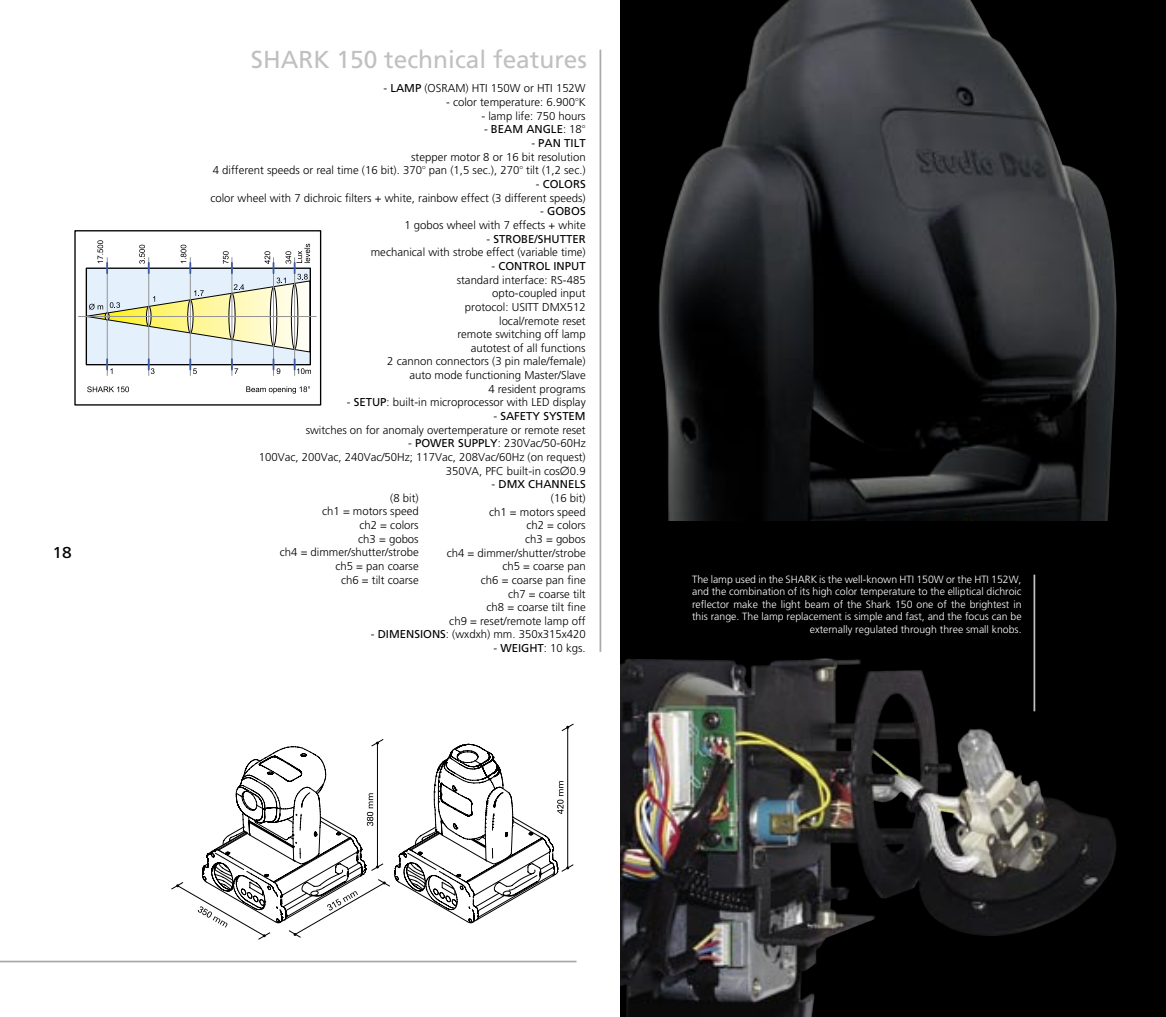
<style>
.page{position:relative;width:1166px;height:1017px;background:#fff}
.page>*{position:absolute;margin:0;border:0;box-sizing:border-box;transform-origin:0 0}
.t1{font:24.5px "Frutiger";color:#c0c0c0}
.t2{font:15.75px "Frutiger";color:#000;scale:1.1 1}
.t3{font:300 11.38px/13.7px "Frutiger";color:#000;text-align:right}
.t4{font:11.38px "Frutiger";color:#000}
.t5{font:300 10.5px/12.6px "Frutiger";color:#fff;text-align:right}
.s1{font-weight:400}
.s2{font-family:"Futura BT"}
.s3{font-weight:300}
.s4{font-family:"Futura BT";font-weight:300}
</style>
<div class="page">
<div style="left:620px;top:0;width:546px;height:1017px;background:#000"></div>
<svg style="left:171px;top:723px;width:403px;height:217px"></svg>
<hr style="left:0;top:961px;width:576px;height:1px;background:#aaa">
<img style="left:658px;top:0;width:459px;height:521px">
<hr style="left:599px;top:50px;width:2px;height:602px;background:#aaa">
<img style="left:620px;top:658px;width:497px;height:359px">
<hr style="left:1033px;top:575px;width:2px;height:136px;background:#c0c0c0">
<div style="left:86px;top:268px;width:224px;height:97px;background:#e4f0fb"></div>
<div style="left:86px;top:268px;width:225px;height:97px;border:1px solid #000"></div>
<svg style="left:87px;top:386px;width:42px;height:6px"></svg>
<svg style="left:246px;top:386px;width:64px;height:8px"></svg>
<div style="left:74px;top:230px;width:247px;height:176px;border:1px solid #000"></div>
<hr style="left:107px;top:257px;width:1px;height:119px;background:#939393">
<hr style="left:148px;top:257px;width:1px;height:119px;background:#939393">
<hr style="left:190px;top:257px;width:1px;height:119px;background:#939393">
<hr style="left:232px;top:257px;width:1px;height:119px;background:#939393">
<hr style="left:273px;top:257px;width:1px;height:119px;background:#939393">
<hr style="left:294px;top:257px;width:1px;height:119px;background:#939393">
<hr style="left:78px;top:316px;width:239px;height:1px;background:#939393">
<svg style="left:106px;top:359px;width:6px;height:15px"></svg>
<svg style="left:148px;top:359px;width:6px;height:15px"></svg>
<svg style="left:189px;top:359px;width:8px;height:15px"></svg>
<svg style="left:231px;top:359px;width:7px;height:15px"></svg>
<svg style="left:273px;top:359px;width:7px;height:15px"></svg>
<svg style="left:294px;top:359px;width:17px;height:15px"></svg>
<svg style="left:86px;top:240px;width:224px;height:112px"></svg>
<h2 class="t2" style="left:52px;top:543px;width:19px">18</h2>
<p class="t1" style="left:251px;top:45px;width:338px">SHARK 150 technical features</p>
<p class="t3" style="left:383px;top:82px;width:204px">- <span class="s1">LAMP</span> (OSRAM) HTI 150W or HTI 152W</p>
<p class="t3" style="left:446px;top:95px;width:141px">- color temperature: 6.900<span class="s2">°</span>K</p>
<p class="t3" style="left:481px;top:109px;width:106px">- lamp life: 750 hours</p>
<p class="t4" style="left:484px;top:123px;width:103px"><span class="s3">-</span> BEAM ANGLE<span class="s3">: 18</span><span class="s4">°</span></p>
<p class="t4" style="left:531px;top:136px;width:56px"><span class="s3">-</span> PAN TILT</p>
<p class="t3" style="left:411px;top:150px;width:176px">stepper motor 8 or 16 bit resolution</p>
<p class="t3" style="left:213px;top:164px;width:374px">4 different speeds or real time (16 bit). 370<span class="s2">°</span> pan (1,5 sec.), 270<span class="s2">°</span> tilt (1,2 sec.)</p>
<p class="t4" style="left:536px;top:177px;width:51px"><span class="s3">-</span> COLORS</p>
<p class="t3" style="left:210px;top:191px;width:377px">color wheel with 7 dichroic filters + white, rainbow effect (3 different speeds)</p>
<p class="t4" style="left:540px;top:205px;width:47px"><span class="s3">-</span> GOBOS</p>
<p class="t3" style="left:404px;top:218px;width:183px">1 gobos wheel with 7 effects + white</p>
<p class="t4" style="left:486px;top:232px;width:101px"><span class="s3">-</span> STROBE/SHUTTER</p>
<p class="t3" style="left:371px;top:245px;width:216px">mechanical with strobe effect (variable time)</p>
<p class="t4" style="left:491px;top:259px;width:96px"><span class="s3">-</span> CONTROL INPUT</p>
<p class="t3" style="left:457px;top:273px;width:130px">standard interface: RS-485</p>
<p class="t3" style="left:492px;top:286px;width:95px">opto-coupled input</p>
<p class="t3" style="left:465px;top:300px;width:122px">protocol: USITT DMX512</p>
<p class="t3" style="left:499px;top:314px;width:88px">local/remote reset</p>
<p class="t3" style="left:457px;top:327px;width:130px">remote switching off lamp</p>
<p class="t3" style="left:471px;top:341px;width:117px">autotest of all functions</p>
<p class="t3" style="left:387px;top:355px;width:200px">2 cannon connectors (3 pin male/female)</p>
<p class="t3" style="left:409px;top:368px;width:178px">auto mode functioning Master/Slave</p>
<p class="t3" style="left:488px;top:382px;width:99px">4 resident programs</p>
<p class="t3" style="left:347px;top:396px;width:240px">- <span class="s1">SETUP</span>: built-in microprocessor with LED display</p>
<p class="t4" style="left:493px;top:409px;width:94px"><span class="s3">-</span> SAFETY SYSTEM</p>
<p class="t3" style="left:306px;top:423px;width:281px">switches on for anomaly overtemperature or remote reset</p>
<p class="t3" style="left:259px;top:437px;width:328px">- <span class="s1">POWER SUPPLY</span>: 230Vac/50-60Hz<br>100Vac, 200Vac, 240Vac/50Hz; 117Vac, 208Vac/60Hz (on request)</p>
<p class="t3" style="left:446px;top:464px;width:141px">350VA, PFC built-in cos<span class="s2">Ø</span>0.9</p>
<p class="t4" style="left:491px;top:478px;width:96px"><span class="s3">-</span> DMX CHANNELS</p>
<p class="t3" style="left:551px;top:491px;width:36px">(16 bit)</p>
<p class="t3" style="left:489px;top:505px;width:98px">ch1 = motors speed</p>
<p class="t3" style="left:526px;top:518px;width:61px">ch2 = colors</p>
<p class="t3" style="left:525px;top:532px;width:62px">ch3 = gobos</p>
<p class="t3" style="left:447px;top:546px;width:140px">ch4 = dimmer/shutter/strobe</p>
<p class="t3" style="left:502px;top:559px;width:85px">ch5 = coarse pan</p>
<p class="t3" style="left:481px;top:573px;width:106px">ch6 = coarse pan fine</p>
<p class="t3" style="left:508px;top:587px;width:79px">ch7 = coarse tilt</p>
<p class="t3" style="left:487px;top:600px;width:101px">ch8 = coarse tilt fine</p>
<p class="t3" style="left:449px;top:614px;width:138px">ch9 = reset/remote lamp off</p>
<p class="t3" style="left:371px;top:628px;width:216px">- <span class="s1">DIMENSIONS</span>: (wxdxh) mm. 350x315x420</p>
<p class="t3" style="left:493px;top:641px;width:94px">- <span class="s1">WEIGHT</span>: 10 kgs.</p>
<p class="t3" style="left:390px;top:491px;width:30px">(8 bit)</p>
<p class="t3" style="left:322px;top:505px;width:98px">ch1 = motors speed</p>
<p class="t3" style="left:359px;top:518px;width:61px">ch2 = colors</p>
<p class="t3" style="left:358px;top:532px;width:62px">ch3 = gobos</p>
<p class="t3" style="left:280px;top:546px;width:140px">ch4 = dimmer/shutter/strobe</p>
<p class="t3" style="left:335px;top:559px;width:85px">ch5 = pan coarse</p>
<p class="t3" style="left:341px;top:573px;width:79px">ch6 = tilt coarse</p>
<p class="t5" style="left:692px;top:573px;width:331px">The lamp used in the SHARK is the well-known HTI 150W or the HTI 152W, and the combination of its high color temperature to the elliptical dichroic reflector make the light beam of the Shark 150 one of the brightest in this range. The lamp replacement is simple and fast, and the focus can be externally regulated through three small knobs.</p>
</div>
